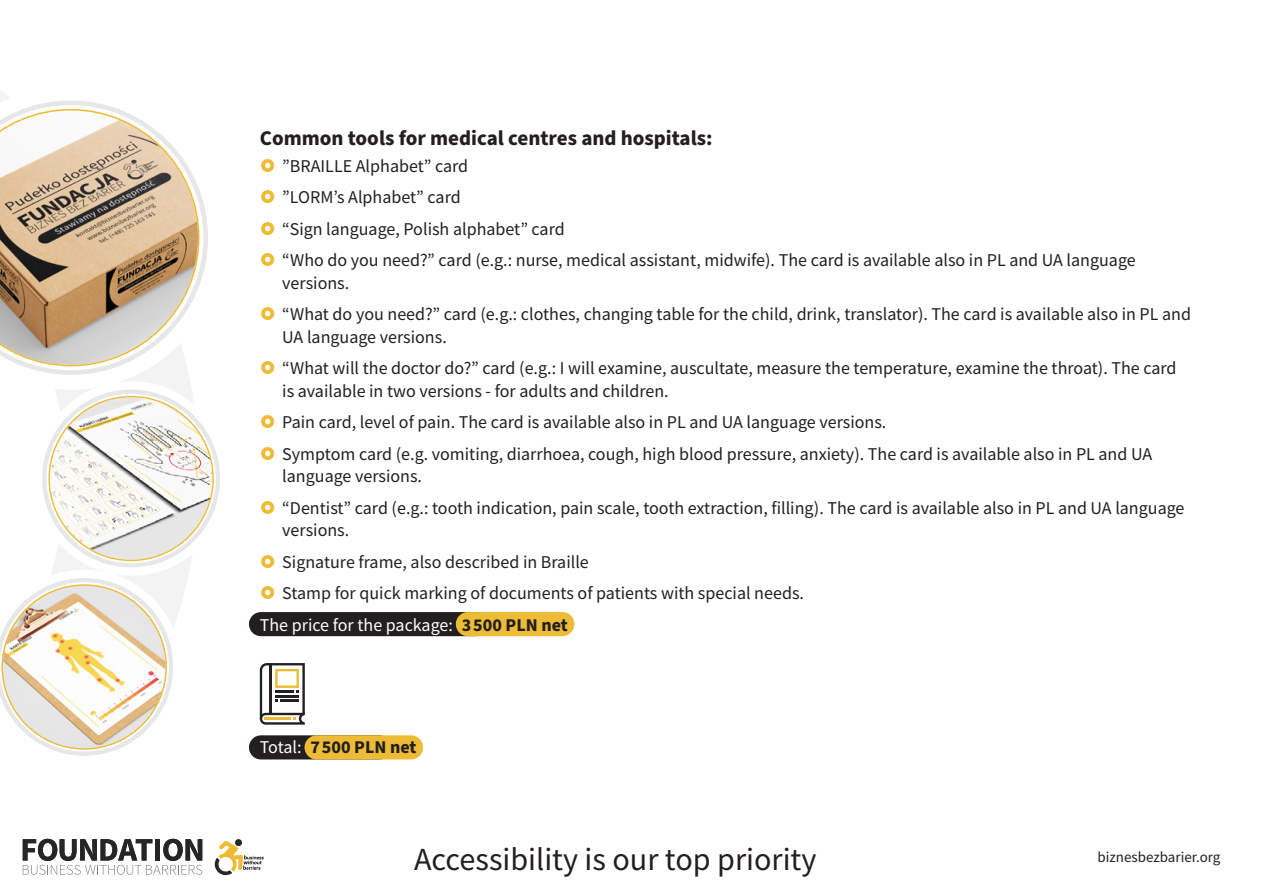
<style>
.page{position:relative;width:1263px;height:893px;background:#fff}
.page>*{position:absolute;margin:0;border:0;box-sizing:border-box;transform-origin:0 0}
.t1{font:32.25px "Source Sans Pro";color:#231f20}
.t2{font:700 21px "Source Sans Pro";color:#231f20}
.t3{font:18px/22.5px "Source Sans Pro";color:#231f20}
.t4{font:18px "Source Sans Pro";color:#fff}
.t5{font:700 18px "Source Sans Pro";color:#231f20}
.t6{font:15px "Source Sans Pro";color:#231f20}
.s1{font-weight:700;color:#231f20}
.s2{font-weight:400;color:#fff}
</style>
<div class="page">
<svg style="left:23px;top:839px;width:179px;height:36px"></svg>
<div style="left:235px;top:839px;width:7px;height:7px;background:#262626;border-radius:50%"></div>
<svg style="left:214px;top:841px;width:50px;height:34px"></svg>
<div style="left:249px;top:612px;width:238px;height:24px;background:#231f20;border-radius:12px"></div>
<div style="left:456px;top:612px;width:118px;height:24px;background:#edbb36;border-radius:12px"></div>
<div style="left:249px;top:735px;width:143px;height:24px;background:#231f20;border-radius:12px"></div>
<div style="left:305px;top:735px;width:118px;height:24px;background:#edbb36;border-radius:12px"></div>
<svg style="left:53px;top:390px;width:141px;height:212px;fill:#f3f3f3"></svg>
<svg style="left:0;top:91px;width:191px;height:299px"></svg>
<svg style="left:0;top:100px;width:208px;height:275px"></svg>
<svg style="left:0;top:109px;width:199px;height:257px"></svg>
<div style="left:34px;top:381px;width:194px;height:195px;background:#fff;border-radius:50%"></div>
<svg style="left:44px;top:392px;width:174px;height:173px"></svg>
<div style="left:42px;top:390px;width:178px;height:177px;border:4px solid #e6e7e8;border-radius:50%"></div>
<svg style="left:0;top:570px;width:181px;height:186px"></svg>
<img style="left:50px;top:397px;width:162px;height:163px;border-radius:81px">
<img style="left:3px;top:586px;width:162px;height:162px;border-radius:81px">
<svg style="left:260px;top:663px;width:45px;height:62px"></svg>
<hr style="left:275px;top:695px;width:24px;height:2px;background:#231f20">
<h3 class="t2" style="left:260px;top:123px;width:454px">Common tools for medical centres and hospitals:</h3>
<p class="t3" style="left:282px;top:154px;width:187px">”BRAILLE Alphabet” card</p>
<p class="t3" style="left:282px;top:186px;width:180px">”LORM’s Alphabet” card</p>
<p class="t3" style="left:282px;top:217px;width:284px">“Sign language, Polish alphabet” card</p>
<p class="t3" style="left:282px;top:249px;width:855px">“Who do you need?” card (e.g.: nurse, medical assistant, midwife). The card is available also in PL and UA language versions.</p>
<p class="t3" style="left:282px;top:303px;width:910px">“What do you need?” card (e.g.: clothes, changing table for the child, drink, translator). The card is available also in PL and<br>UA language versions.</p>
<p class="t3" style="left:282px;top:357px;width:896px">“What will the doctor do?” card (e.g.: I will examine, auscultate, measure the temperature, examine the throat). The card is available in two versions - for adults and children.</p>
<p class="t3" style="left:282px;top:411px;width:606px">Pain card, level of pain. The card is available also in PL and UA language versions.</p>
<p class="t3" style="left:282px;top:442px;width:871px">Symptom card (e.g. vomiting, diarrhoea, cough, high blood pressure, anxiety). The card is available also in PL and UA language versions.</p>
<p class="t3" style="left:282px;top:496px;width:904px">“Dentist” card (e.g.: tooth indication, pain scale, tooth extraction, filling). The card is available also in PL and UA language versions.</p>
<p class="t3" style="left:282px;top:550px;width:308px">Signature frame, also described in Braille</p>
<p class="t3" style="left:282px;top:582px;width:523px">Stamp for quick marking of documents of patients with special needs.</p>
<p class="t4" style="left:260px;top:613px;width:310px">The price for the package: <span class="s1">3 500 PLN net</span></p>
<p class="t5" style="left:260px;top:734px;width:158px"><span class="s2">Total:</span> 7 500 PLN net</p>
<h1 class="t1" style="left:414px;top:839px;width:404px">Accessibility is our top priority</h1>
<p class="t6" style="left:1097px;top:847px;width:125px">biznesbezbarier.org</p>
</div>
